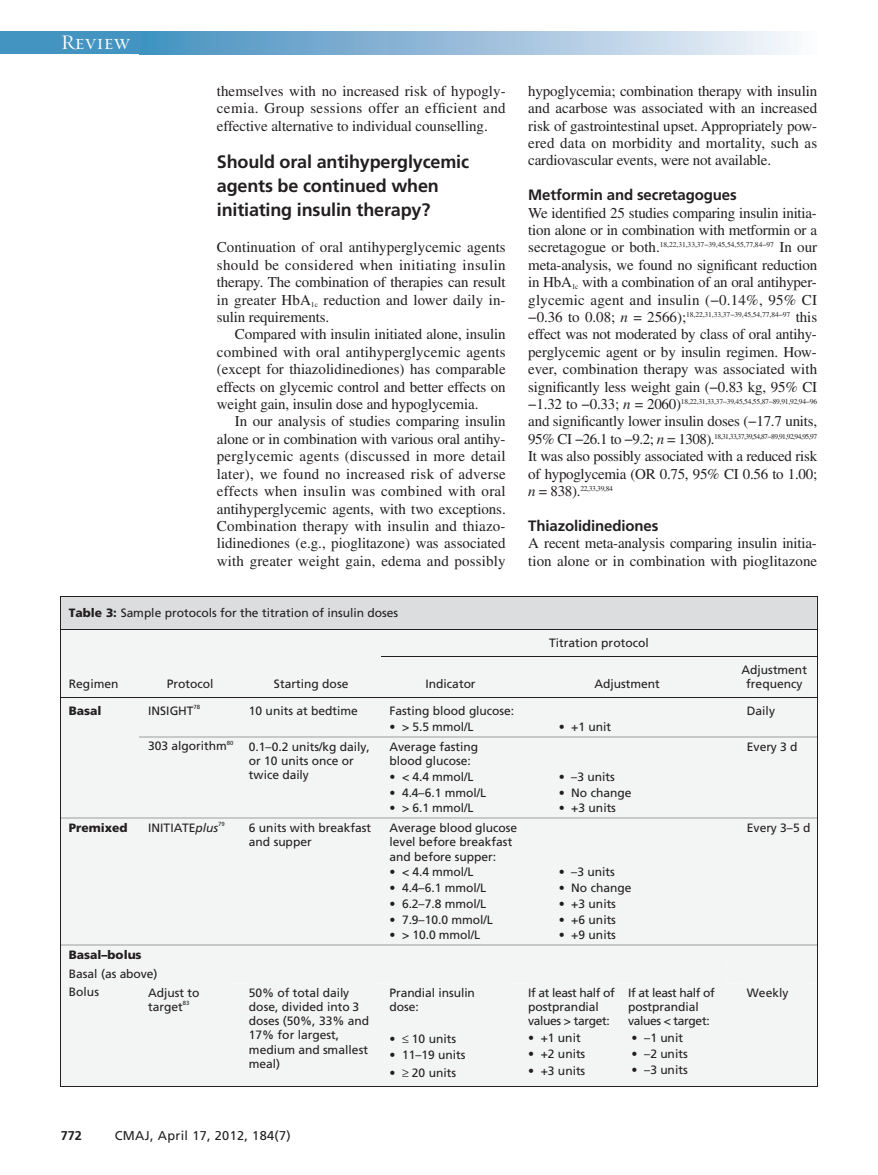
<style>
.page{position:relative;width:878px;height:1175px;background:#fff}
.page>*{position:absolute;margin:0;border:0;box-sizing:border-box;transform-origin:0 0}
.t1{font:21px "Requiem Display HTF Small Caps";letter-spacing:.005em;color:#fff}
.t2{font:700 18px/24px "Frutiger LT Std";letter-spacing:-.01em;color:#231f20}
.t3{font:15px/17.4px "Times LT Std";letter-spacing:-.01em;color:#231f20;text-align:justify}
.t4{font:700 15px "Frutiger LT Std";letter-spacing:-.01em;color:#231f20}
.t5{font:12.75px "Frutiger LT Std";letter-spacing:.025em;color:#231f20}
.t6{font:700 12.75px "Frutiger LT Std";color:#231f20}
.t7{font:12px/14.2px "Frutiger";color:#231f20}
.t8{font:12px/14.2px "Frutiger";letter-spacing:-.03em;color:#231f20}
.t9{font:900 12px "Frutiger";color:#231f20}
.t10{font:7.5px "Times LT Std";letter-spacing:-.03em;color:#231f20}
.t11{font:7.5px "Times LT Std";letter-spacing:-.07em;color:#231f20}
.t12{font:7.5px "Times LT Std";letter-spacing:-.005em;color:#231f20}
.t13{font:7.5px "Times LT Std";letter-spacing:-.01em;color:#231f20}
.t14{font:6px "Frutiger";letter-spacing:-.01em;color:#231f20}
.s1{font-weight:900}
.s2{font-size:15px}
.s3{font-style:italic;font-size:15px}
.s4{font-style:italic}
</style>
<div class="page">
<div style="left:0;top:32px;width:151px;height:22px;background:#4494c2"></div>
<div style="left:139px;top:32px;width:678px;height:22px;background:linear-gradient(to right,#438ebf,#f9f6fb)"></div>
<svg style="left:60px;top:596px;width:757px;height:491px"></svg>
<h1 class="t1" style="left:61px;top:30px;width:70px">Review</h1>
<p class="t3" style="left:217px;top:84px;width:290px">themselves with no increased risk of hypogly&shy;cemia. Group sessions offer an efficient and effective alternative to individual counselling.</p>
<p class="t2" style="left:217px;top:151px;width:254px">Should oral antihyperglycemic agents be continued when initiating insulin therapy?</p>
<p class="t3" style="left:217px;top:240px;width:290px">Continuation of oral antihyperglycemic agents should be considered when initiating insulin therapy. The combination of therapies can result in greater HbA<sub>1c</sub> reduction and lower daily in&shy;sulin requirements.</p>
<p class="t3" style="left:217px;top:327px;width:290px;text-indent:18px">Compared with insulin initiated alone, insulin combined with oral antihyperglycemic agents (except for thiazolidinediones) has comparable effects on glycemic control and better effects on weight gain, insulin dose and hypoglycemia.</p>
<p class="t3" style="left:217px;top:414px;width:290px;text-indent:18px">In our analysis of studies comparing insulin alone or in combination with various oral antihy&shy;perglycemic agents (discussed in more detail later), we found no increased risk of adverse effects when insulin was combined with oral antihyperglycemic agents, with two exceptions.<br>Combination therapy with insulin and thiazo&shy;lidinediones (e.g., pioglitazone) was associated with greater weight gain, edema and possibly</p>
<p class="t7" style="left:69px;top:606px;width:331px"><span class="s1">Table 3:</span> Sample protocols for the titration of insulin doses</p>
<p class="t3" style="left:528px;top:84px;width:290px">hypoglycemia; combination therapy with insulin and acarbose was associated with an increased risk of gastrointestinal upset. Appropriately pow&shy;ered data on morbidity and mortality, such as cardiovascular events, were not available.</p>
<p class="t4" style="left:528px;top:189px;width:210px">Metformin and secretagogues</p>
<p class="t3" style="left:528px;top:205px;width:290px">We identified 25 studies comparing insulin initia&shy;tion alone or in combination with metformin or a</p>
<p class="t12" style="left:528px;top:242px;width:290px"><span class="s2">secretagogue or both.</span>18,22,31,33,37−39,45,54,55,77,84−97 <span class="s2">In our</span></p>
<p class="t3" style="left:528px;top:258px;width:290px">meta-analysis, we found no significant reduction in HbA<sub>1c</sub> with a combination of an oral antihyper&shy;glycemic agent and insulin (−0.14%, 95% CI</p>
<p class="t13" style="left:528px;top:312px;width:290px"><span class="s2">−0.36 to 0.08;</span> <span class="s3">n</span> <span class="s2">= 2566);</span>18,22,31,33,37−39,45,54,77,84−97 <span class="s2">this</span></p>
<p class="t3" style="left:528px;top:327px;width:290px">effect was not moderated by class of oral antihy&shy;perglycemic agent or by insulin regimen. How&shy;ever, combination therapy was associated with significantly less weight gain (−0.83 kg, 95% CI</p>
<p class="t10" style="left:528px;top:399px;width:290px"><span class="s2">−1.32 to −0.33;</span> <span class="s3">n</span> <span class="s2">= 2060)</span>18,22,31,33,37−39,45,54,55,87−89,91,92,94−96</p>
<p class="t3" style="left:528px;top:414px;width:290px">and significantly lower insulin doses (−17.7 units,</p>
<p class="t11" style="left:528px;top:433px;width:290px"><span class="s2">95% CI −26.1 to −9.2;</span> <span class="s3">n</span> <span class="s2">= 1308).</span>18,31,33,37,39,54,87−89,91,92,94,95,97</p>
<p class="t3" style="left:528px;top:449px;width:290px">It was also possibly associated with a reduced risk of hypoglycemia (OR 0.75, 95% CI 0.56 to 1.00;</p>
<p class="t10" style="left:528px;top:486px;width:86px"><span class="s3">n</span> <span class="s2">= 838).</span>22,33,39,84</p>
<p class="t4" style="left:528px;top:519px;width:131px">Thiazolidinediones</p>
<p class="t3" style="left:528px;top:536px;width:290px">A recent meta-analysis comparing insulin initia&shy;tion alone or in combination with pioglitazone</p>
<p class="t7" style="left:549px;top:636px;width:101px">Titration protocol</p>
<p class="t7" style="left:69px;top:678px;width:51px">Regimen</p>
<p class="t7" style="left:167px;top:678px;width:48px">Protocol</p>
<p class="t7" style="left:274px;top:678px;width:76px">Starting dose</p>
<p class="t7" style="left:425px;top:678px;width:52px">Indicator</p>
<p class="t7" style="left:594px;top:678px;width:67px">Adjustment</p>
<p class="t9" style="left:69px;top:706px;width:34px">Basal</p>
<p class="t7" style="left:148px;top:704px;width:47px">INSIGHT</p>
<p class="t14" style="left:194px;top:704px;width:8px">78</p>
<p class="t7" style="left:249px;top:704px;width:110px">10 units at bedtime</p>
<p class="t7" style="left:389px;top:705px;width:126px">Fasting blood glucose:</p>
<p class="t7" style="left:389px;top:720px;width:86px">• &gt; 5.5 mmol/L</p>
<p class="t7" style="left:558px;top:720px;width:54px">• +1 unit</p>
<p class="t7" style="left:148px;top:740px;width:80px">303 algorithm</p>
<p class="t14" style="left:227px;top:740px;width:8px">80</p>
<p class="t7" style="left:249px;top:740px;width:122px">0.1–0.2 units/kg daily, or 10 units once or twice daily</p>
<p class="t7" style="left:389px;top:740px;width:90px">Average fasting blood glucose:</p>
<p class="t7" style="left:389px;top:770px;width:86px">• &lt; 4.4 mmol/L</p>
<p class="t7" style="left:389px;top:786px;width:98px">• 4.4–6.1 mmol/L</p>
<p class="t7" style="left:389px;top:801px;width:86px">• &gt; 6.1 mmol/L</p>
<p class="t9" style="left:69px;top:823px;width:60px">Premixed</p>
<p class="t7" style="left:148px;top:821px;width:72px">INITIATE<span class="s4">plus</span></p>
<p class="t14" style="left:218px;top:821px;width:8px">79</p>
<p class="t7" style="left:249px;top:821px;width:124px">6 units with breakfast and supper</p>
<p class="t7" style="left:389px;top:821px;width:129px">Average blood glucose level before breakfast and before supper:</p>
<p class="t7" style="left:389px;top:866px;width:86px">• &lt; 4.4 mmol/L</p>
<p class="t7" style="left:389px;top:881px;width:98px">• 4.4–6.1 mmol/L</p>
<p class="t7" style="left:389px;top:897px;width:98px">• 6.2–7.8 mmol/L</p>
<p class="t7" style="left:389px;top:913px;width:105px">• 7.9–10.0 mmol/L</p>
<p class="t7" style="left:389px;top:928px;width:92px">• &gt; 10.0 mmol/L</p>
<p class="t9" style="left:69px;top:950px;width:74px">Basal–bolus</p>
<p class="t7" style="left:69px;top:965px;width:90px;line-height:18.8px">Basal (as above)<br>Bolus</p>
<p class="t7" style="left:148px;top:986px;width:53px">Adjust to target</p>
<p class="t14" style="left:183px;top:1000px;width:8px">83</p>
<p class="t7" style="left:249px;top:986px;width:122px">50% of total daily dose, divided into 3 doses (50%, 33% and<br>17% for largest, medium and smallest meal)</p>
<p class="t7" style="left:389px;top:986px;width:87px">Prandial insulin dose:</p>
<p class="t7" style="left:389px;top:1032px;width:68px">• ≤ 10 units</p>
<p class="t7" style="left:389px;top:1049px;width:78px">• 11–19 units</p>
<p class="t7" style="left:389px;top:1066px;width:68px">• ≥ 20 units</p>
<p class="t7" style="left:558px;top:770px;width:58px">• –3 units</p>
<p class="t7" style="left:558px;top:786px;width:74px">• No change</p>
<p class="t7" style="left:558px;top:801px;width:59px">• +3 units</p>
<p class="t7" style="left:558px;top:866px;width:58px">• –3 units</p>
<p class="t7" style="left:558px;top:881px;width:74px">• No change</p>
<p class="t7" style="left:558px;top:897px;width:59px">• +3 units</p>
<p class="t7" style="left:558px;top:913px;width:59px">• +6 units</p>
<p class="t7" style="left:558px;top:928px;width:59px">• +9 units</p>
<p class="t8" style="left:528px;top:986px;width:88px">If at least half of postprandial values &gt; target:</p>
<p class="t7" style="left:528px;top:1031px;width:54px">• +1 unit</p>
<p class="t7" style="left:528px;top:1047px;width:59px">• +2 units</p>
<p class="t7" style="left:528px;top:1064px;width:59px">• +3 units</p>
<p class="t8" style="left:628px;top:986px;width:88px">If at least half of postprandial values &lt; target:</p>
<p class="t7" style="left:631px;top:1031px;width:53px">• –1 unit</p>
<p class="t7" style="left:631px;top:1047px;width:58px">• –2 units</p>
<p class="t7" style="left:631px;top:1063px;width:58px">• –3 units</p>
<p class="t6" style="left:61px;top:1130px;width:23px">772</p>
<p class="t5" style="left:115px;top:1130px;width:177px">CMAJ, April 17, 2012, 184(7)</p>
<p class="t7" style="left:741px;top:663px;width:67px;text-align:center">Adjustment frequency</p>
<p class="t7" style="left:746px;top:705px;width:30px">Daily</p>
<p class="t7" style="left:746px;top:740px;width:52px">Every 3 d</p>
<p class="t7" style="left:746px;top:821px;width:65px">Every 3–5 d</p>
<p class="t7" style="left:746px;top:986px;width:43px">Weekly</p>
</div>
